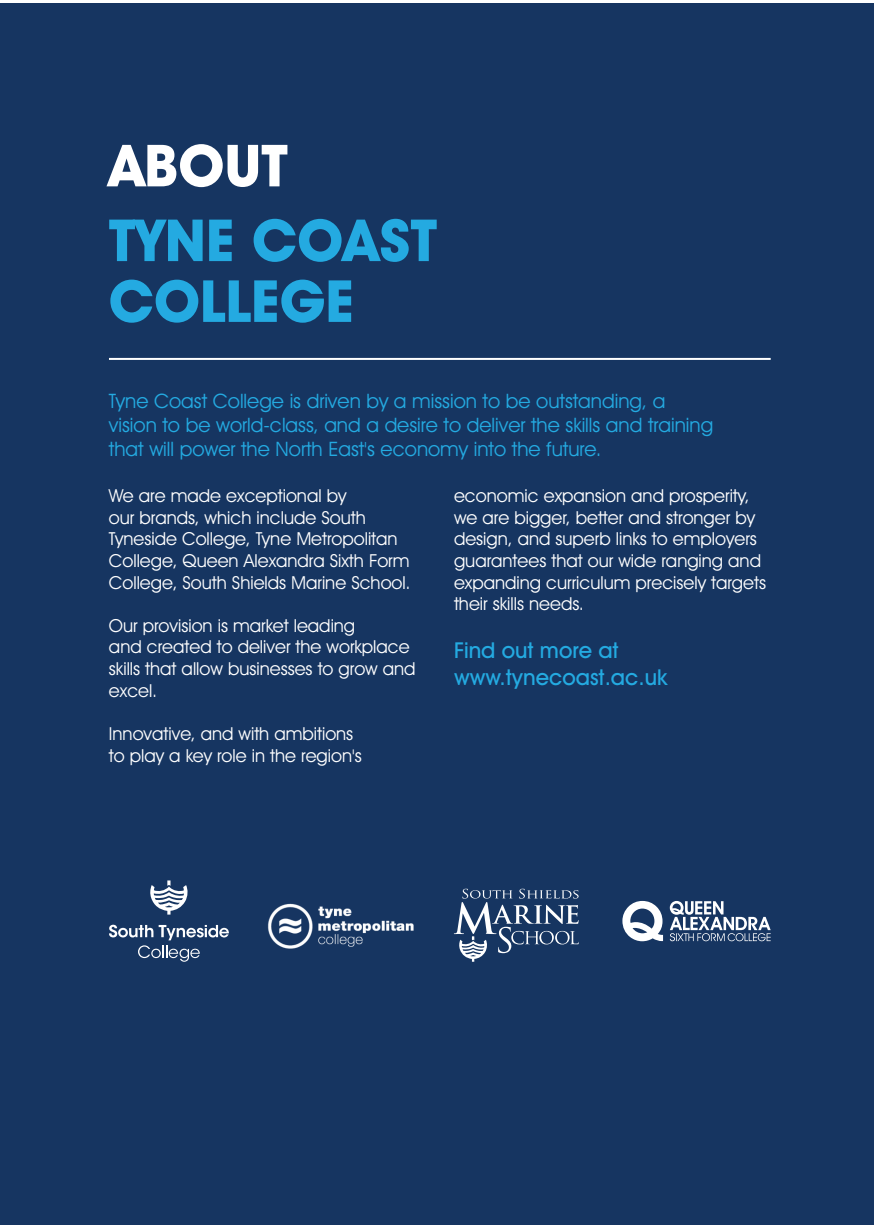
<style>
.page{position:relative;width:874px;height:1225px;background:#fff}
.page>*{position:absolute;margin:0;border:0;box-sizing:border-box;transform-origin:0 0}
.t1{font:700 58.4px/60.8px "Avant Garde IT Cby BT";color:#24aae1}
.t2{font:700 58.4px "Avant Garde IT Cby BT";color:#fff}
.t3{font:500 22px "Avant Garde IT Cby BT";color:#24aae1}
.t4{font:20px/24px "Avant Garde IT Cby BT";color:#24aae1}
.t5{font:18px/21.6px "Avant Garde IT Cby BT";color:#fff}
</style>
<div class="page">
<div style="left:0;top:4px;width:873px;height:1221px;background:#163561"></div>
<svg style="left:109px;top:924px;width:120px;height:37px"></svg>
<svg style="left:150px;top:880px;width:38px;height:34px"></svg>
<img style="left:267px;top:903px;width:147px;height:46px">
<svg style="left:453px;top:888px;width:125px;height:73px"></svg>
<svg style="left:669px;top:901px;width:101px;height:40px"></svg>
<svg style="left:622px;top:901px;width:40px;height:40px"></svg>
<hr style="left:109px;top:358px;width:661px;height:2px;background:#fff">
<p class="t2" style="left:109px;top:130px;width:179px">ABOUT</p>
<p class="t1" style="left:109px;top:209px;width:329px">TYNE COAST<br>COLLEGE</p>
<p class="t4" style="left:109px;top:388px;width:605px">Tyne Coast College is driven by a mission to be outstanding, a vision to be world-class, and a desire to deliver the skills and training that will power the North East's economy into the future.</p>
<p class="t5" style="left:109px;top:485px;width:239px">We are made exceptional by</p>
<p class="t5" style="left:109px;top:506px;width:303px">our brands, which include South Tyneside College, Tyne Metropolitan College, Queen Alexandra Sixth Form College, South Shields Marine School.</p>
<p class="t5" style="left:109px;top:614px;width:248px">Our provision is market leading</p>
<p class="t5" style="left:109px;top:636px;width:308px">and created to deliver the workplace skills that allow businesses to grow and excel.</p>
<p class="t5" style="left:109px;top:722px;width:246px">Innovative, and with ambitions</p>
<p class="t5" style="left:109px;top:744px;width:254px">to play a key role in the region's</p>
<p class="t5" style="left:454px;top:485px;width:313px">economic expansion and prosperity, we are bigger, better and stronger by design, and superb links to employers guarantees that our wide ranging and expanding curriculum precisely targets their skills needs.</p>
<p class="t3" style="left:454px;top:637px;width:166px">Find out more at</p>
<p class="t3" style="left:454px;top:663px;width:215px">www.tynecoast.ac.uk</p>
</div>
